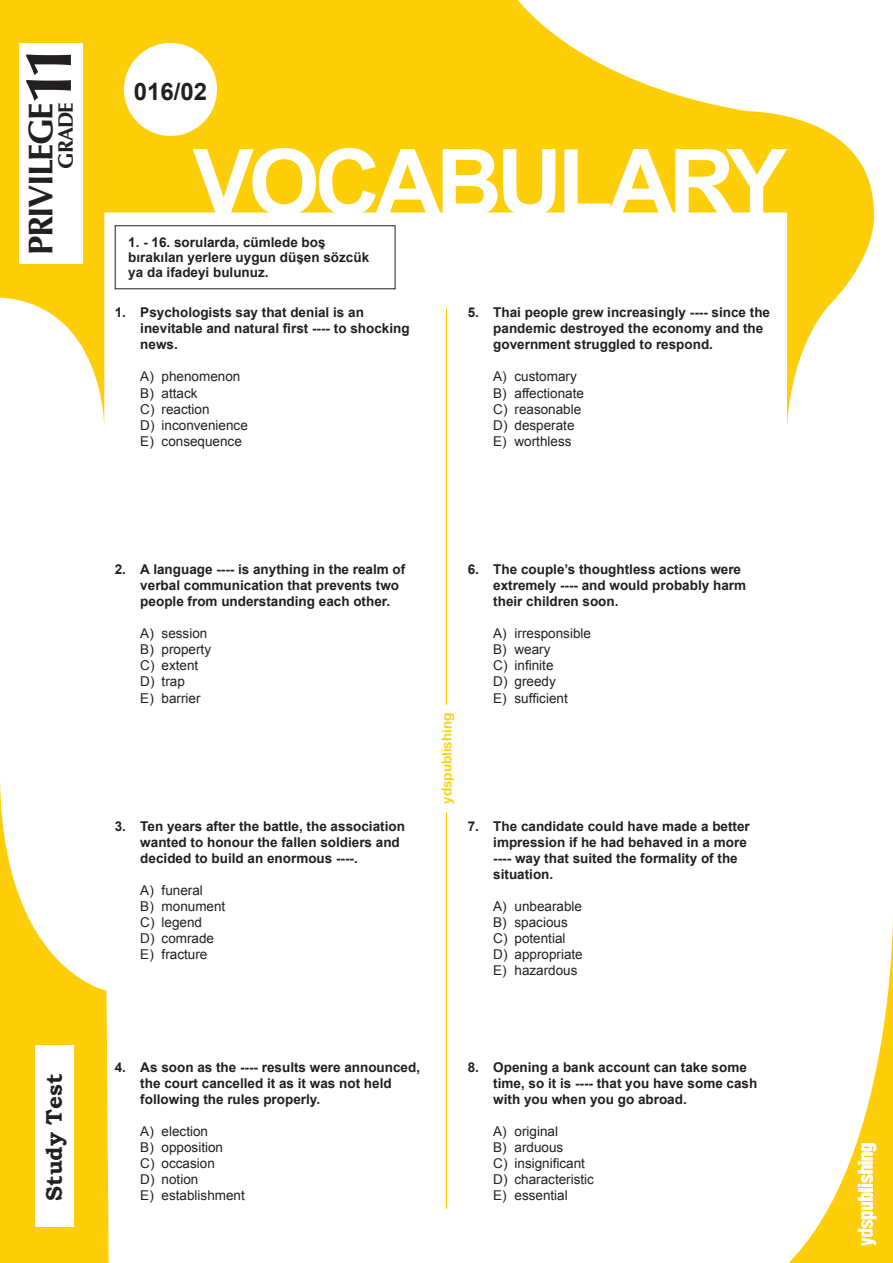
<style>
.page{position:relative;width:893px;height:1263px;background:#fff}
.page>*{position:absolute;margin:0;border:0;box-sizing:border-box;transform-origin:0 0}
.t1{font:700 91.5px "Arial";letter-spacing:-.06em;color:#fff}
.t2{font:700 66px "Optima";color:#231f20}
.t3{font:700 34.5px "Optima";letter-spacing:-.045em;color:#231f20}
.test_no{font:700 24px "Arial";color:#231f20}
.t4{font:700 22.5px "Bookman Old Style";color:#231f20}
.t5{font:700 21px "Optima";letter-spacing:-.045em;color:#231f20}
.soru{font:700 13.5px/16px "Arial";color:#231f20}
.secenek{font:13.5px "Arial";color:#231f20}
.t6{font:13.5px "Arial Rounded MT Bold";color:#fece08}
</style>
<div class="page">
<svg style="left:0;top:779px;width:109px;height:484px;fill:#fece08"></svg>
<svg style="left:0;top:0;width:875px;height:426px"></svg>
<div style="left:20px;top:43px;width:63px;height:220px;background:#fff"></div>
<div style="left:35px;top:1046px;width:39px;height:181px;background:#fff"></div>
<div style="left:124px;top:43px;width:93px;height:93px;background:#fff;border-radius:50%"></div>
<svg style="left:788px;top:918px;width:105px;height:345px"></svg>
<hr style="left:446px;top:307px;width:1px;height:902px;background:#fece08">
<div style="left:438px;top:705px;width:17px;height:106px;background:#fff"></div>
<h2 class="t2" style="left:10px;top:104px;width:64px;rotate:-90deg">11</h2>
<h3 class="t3" style="left:21px;top:255px;width:154px;rotate:-90deg">PRIVILEGE</h3>
<h3 class="t5" style="left:54px;top:169px;width:68px;rotate:-90deg">GRADE</h3>
<p class="test_no" style="left:134px;top:75px;width:75px">016/02</p>
<h1 class="t1" style="left:193px;top:119px;width:596px">VOCABULARY</h1>
<p class="soru" style="left:128px;top:235px;width:242px;line-height:15px">1. - 16. sorularda, cümlede boş bırakılan yerlere uygun düşen sözcük ya da ifadeyi bulunuz.</p>
<p class="soru" style="left:140px;top:305px;width:271px;text-indent:-26px">1. Psychologists say that denial is an inevitable and natural first ---- to shocking news.</p>
<p class="secenek" style="left:140px;top:368px;width:102px">A) phenomenon</p>
<p class="secenek" style="left:140px;top:384px;width:59px">B) attack</p>
<p class="secenek" style="left:140px;top:400px;width:71px">C) reaction</p>
<p class="secenek" style="left:140px;top:416px;width:109px">D) inconvenience</p>
<p class="secenek" style="left:140px;top:432px;width:103px">E) consequence</p>
<p class="soru" style="left:493px;top:305px;width:278px;text-indent:-26px">5. Thai people grew increasingly ---- since the pandemic destroyed the economy and the government struggled to respond.</p>
<p class="secenek" style="left:493px;top:368px;width:85px">A) customary</p>
<p class="secenek" style="left:493px;top:384px;width:92px">B) affectionate</p>
<p class="secenek" style="left:493px;top:400px;width:90px">C) reasonable</p>
<p class="secenek" style="left:493px;top:416px;width:83px">D) desperate</p>
<p class="secenek" style="left:493px;top:432px;width:80px">E) worthless</p>
<h3 class="t4" style="left:38px;top:1200px;width:128px;rotate:-90deg">Study Test</h3>
<p class="soru" style="left:140px;top:562px;width:267px;text-indent:-26px">2. A language ---- is anything in the realm of verbal communication that prevents two people from understanding each other.</p>
<p class="secenek" style="left:140px;top:625px;width:69px">A) session</p>
<p class="secenek" style="left:140px;top:641px;width:72px">B) property</p>
<p class="secenek" style="left:140px;top:657px;width:60px">C) extent</p>
<p class="secenek" style="left:140px;top:673px;width:46px">D) trap</p>
<p class="secenek" style="left:140px;top:689px;width:62px">E) barrier</p>
<p class="soru" style="left:140px;top:819px;width:266px;text-indent:-26px">3. Ten years after the battle, the association wanted to honour the fallen soldiers and decided to build an enormous ----.</p>
<p class="secenek" style="left:140px;top:881px;width:64px">A) funeral</p>
<p class="secenek" style="left:140px;top:898px;width:87px">B) monument</p>
<p class="secenek" style="left:140px;top:914px;width:63px">C) legend</p>
<p class="secenek" style="left:140px;top:930px;width:75px">D) comrade</p>
<p class="secenek" style="left:140px;top:946px;width:69px">E) fracture</p>
<p class="t6" style="left:439px;top:804px;width:92px;rotate:-90deg">ydspublishing</p>
<p class="soru" style="left:493px;top:562px;width:254px;text-indent:-26px">6. The couple’s thoughtless actions were extremely ---- and would probably harm their children soon.</p>
<p class="secenek" style="left:493px;top:625px;width:99px">A) irresponsible</p>
<p class="secenek" style="left:493px;top:641px;width:59px">B) weary</p>
<p class="secenek" style="left:493px;top:657px;width:62px">C) infinite</p>
<p class="secenek" style="left:493px;top:673px;width:64px">D) greedy</p>
<p class="secenek" style="left:493px;top:689px;width:76px">E) sufficient</p>
<p class="soru" style="left:493px;top:819px;width:258px;text-indent:-26px">7. The candidate could have made a better impression if he had behaved in a more ---- way that suited the formality of the situation.</p>
<p class="secenek" style="left:493px;top:898px;width:90px">A) unbearable</p>
<p class="secenek" style="left:493px;top:914px;width:76px">B) spacious</p>
<p class="secenek" style="left:493px;top:930px;width:74px">C) potential</p>
<p class="secenek" style="left:493px;top:946px;width:91px">D) appropriate</p>
<p class="secenek" style="left:493px;top:962px;width:86px">E) hazardous</p>
<p class="soru" style="left:140px;top:1059px;width:281px;text-indent:-26px">4. As soon as the ---- results were announced, the court cancelled it as it was not held following the rules properly.</p>
<p class="secenek" style="left:140px;top:1122px;width:69px">A) election</p>
<p class="secenek" style="left:140px;top:1138px;width:84px">B) opposition</p>
<p class="secenek" style="left:140px;top:1154px;width:76px">C) occasion</p>
<p class="secenek" style="left:140px;top:1170px;width:60px">D) notion</p>
<p class="secenek" style="left:140px;top:1186px;width:106px">E) establishment</p>
<p class="soru" style="left:493px;top:1059px;width:266px;text-indent:-26px">8. Opening a bank account can take some time, so it is ---- that you have some cash with you when you go abroad.</p>
<p class="secenek" style="left:493px;top:1122px;width:66px">A) original</p>
<p class="secenek" style="left:493px;top:1138px;width:72px">B) arduous</p>
<p class="secenek" style="left:493px;top:1154px;width:93px">C) insignificant</p>
<p class="secenek" style="left:493px;top:1170px;width:102px">D) characteristic</p>
<p class="secenek" style="left:493px;top:1186px;width:76px">E) essential</p>
</div>
